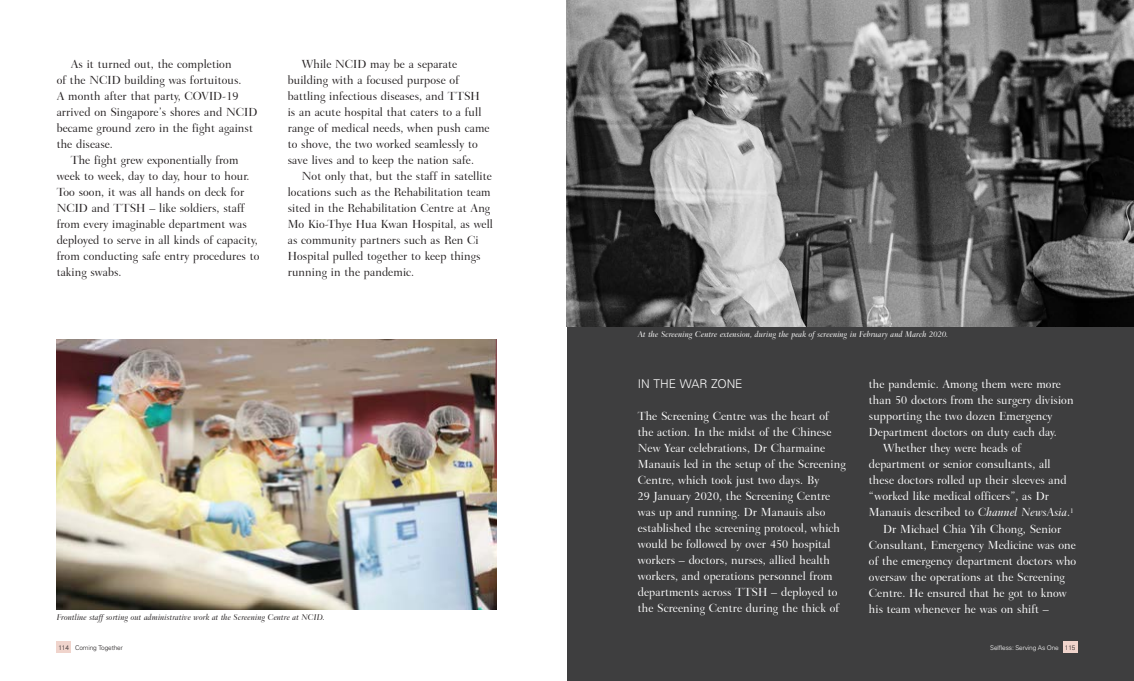
<style>
.page{position:relative;width:1134px;height:681px;background:#fff}
.page>*{position:absolute;margin:0;border:0;box-sizing:border-box;transform-origin:0 0}
.t1{font:12px/16px "Transitional 551 BT Medium B";letter-spacing:.01em;color:#fff}
.t2{font:12px/16px "Transitional 551 BT Medium B";letter-spacing:.01em;color:#231f20}
.t3{font:300 12px "Univers";letter-spacing:-.025em;color:#fff}
.t4{font:8.5px "Transitional 551 BT Medium Italic B";letter-spacing:.01em;color:#fff}
.t5{font:8.5px "Transitional 551 BT Medium Italic B";letter-spacing:.01em;color:#231f20}
.t6{font:300 6.5px "Univers";letter-spacing:-.02em;color:#fff}
.t7{font:300 6.5px "Univers";letter-spacing:-.02em;color:#231f20}
.s1{font-family:"Transitional 551 BT Medium Italic B"}
.s2{color:#231f20}
</style>
<div class="page">
<div style="left:57px;top:641px;width:14px;height:11px;background:#f0d4cc"></div>
<img style="left:57px;top:339px;width:439px;height:270px">
<div style="left:567px;top:0;width:567px;height:680px;background:#3e3e3f"></div>
<img style="left:567px;top:0;width:567px;height:326px">
<div style="left:1063px;top:641px;width:14px;height:11px;background:#f0d4cc"></div>
<p class="t2" style="left:71px;top:56px;width:162px">As it turned out, the completion</p>
<p class="t2" style="left:57px;top:72px;width:186px">of the NCID building was fortuitous.</p>
<p class="t2" style="left:57px;top:88px;width:183px">A month after that party, COVID-19</p>
<p class="t2" style="left:57px;top:104px;width:202px">arrived on Singapore’s shores and NCID</p>
<p class="t2" style="left:57px;top:120px;width:198px">became ground zero in the fight against</p>
<p class="t2" style="left:57px;top:136px;width:58px">the disease.</p>
<p class="t2" style="left:71px;top:152px;width:169px">The fight grew exponentially from</p>
<p class="t2" style="left:57px;top:168px;width:194px">week to week, day to day, hour to hour.</p>
<p class="t2" style="left:57px;top:184px;width:189px">Too soon, it was all hands on deck for</p>
<p class="t2" style="left:57px;top:200px;width:189px">NCID and TTSH – like soldiers, staff</p>
<p class="t2" style="left:57px;top:216px;width:191px">from every imaginable department was</p>
<p class="t2" style="left:57px;top:232px;width:202px">deployed to serve in all kinds of capacity,</p>
<p class="t2" style="left:57px;top:248px;width:204px">from conducting safe entry procedures to</p>
<p class="t2" style="left:57px;top:264px;width:66px">taking swabs.</p>
<p class="t2" style="left:288px;top:56px;width:203px;text-indent:14px">While NCID may be a separate building with a focused purpose of battling infectious diseases, and TTSH is an acute hospital that caters to a full range of medical needs, when push came to shove, the two worked seamlessly to save lives and to keep the nation safe.</p>
<p class="t2" style="left:288px;top:168px;width:207px;text-indent:14px">Not only that, but the staff in satellite locations such as the Rehabilitation team sited in the Rehabilitation Centre at Ang Mo Kio-Thye Hua Kwan Hospital, as well as community partners such as Ren Ci Hospital pulled together to keep things running in the pandemic.</p>
<p class="t5" style="left:57px;top:611px;width:270px">Frontline staff sorting out administrative work at the Screening Centre at NCID.</p>
<p class="t7" style="left:58px;top:643px;width:66px">114 Coming Together</p>
<p class="t4" style="left:638px;top:328px;width:312px">At the Screening Centre extension, during the peak of screening in February and March 2020.</p>
<p class="t3" style="left:638px;top:376px;width:59px">IN THE WAR</p>
<p class="t3" style="left:711px;top:376px;width:10px">ZONE</p>
<p class="t1" style="left:638px;top:408px;width:209px">The Screening Centre was the heart of the action. In the midst of the Chinese New Year celebrations, Dr Charmaine Manauis led in the setup of the Screening Centre, which took just two days. By<br>29 January 2020, the Screening Centre was up and running. Dr Manauis also established the screening protocol, which would be followed by over 450 hospital workers – doctors, nurses, allied health workers, and operations personnel from departments across TTSH – deployed to the Screening Centre during the thick of</p>
<p class="t1" style="left:869px;top:376px;width:193px">the pandemic. Among them were more</p>
<p class="t1" style="left:869px;top:392px;width:206px">than 50 doctors from the surgery division</p>
<p class="t1" style="left:869px;top:408px;width:185px">supporting the two dozen Emergency</p>
<p class="t1" style="left:869px;top:424px;width:189px">Department doctors on duty each day.</p>
<p class="t1" style="left:883px;top:440px;width:140px">Whether they were heads of</p>
<p class="t1" style="left:869px;top:456px;width:183px">department or senior consultants, all</p>
<p class="t1" style="left:869px;top:472px;width:199px">these doctors rolled up their sleeves and</p>
<p class="t1" style="left:869px;top:488px;width:181px">“worked like medical officers”, as Dr</p>
<p class="t1" style="left:869px;top:504px;width:206px">Manauis described to <span class="s1">Channel NewsAsia</span>.<sup>1</sup></p>
<p class="t1" style="left:883px;top:520px;width:180px">Dr Michael Chia Yih Chong, Senior</p>
<p class="t1" style="left:869px;top:536px;width:208px">Consultant, Emergency Medicine was one</p>
<p class="t1" style="left:869px;top:552px;width:209px">of the emergency department doctors who</p>
<p class="t1" style="left:869px;top:568px;width:197px">oversaw the operations at the Screening</p>
<p class="t1" style="left:869px;top:584px;width:199px">Centre. He ensured that he got to know</p>
<p class="t1" style="left:869px;top:600px;width:182px">his team whenever he was on shift –</p>
<p class="t6" style="left:990px;top:643px;width:87px">Selfless: Serving As One <span class="s2">115</span></p>
</div>
